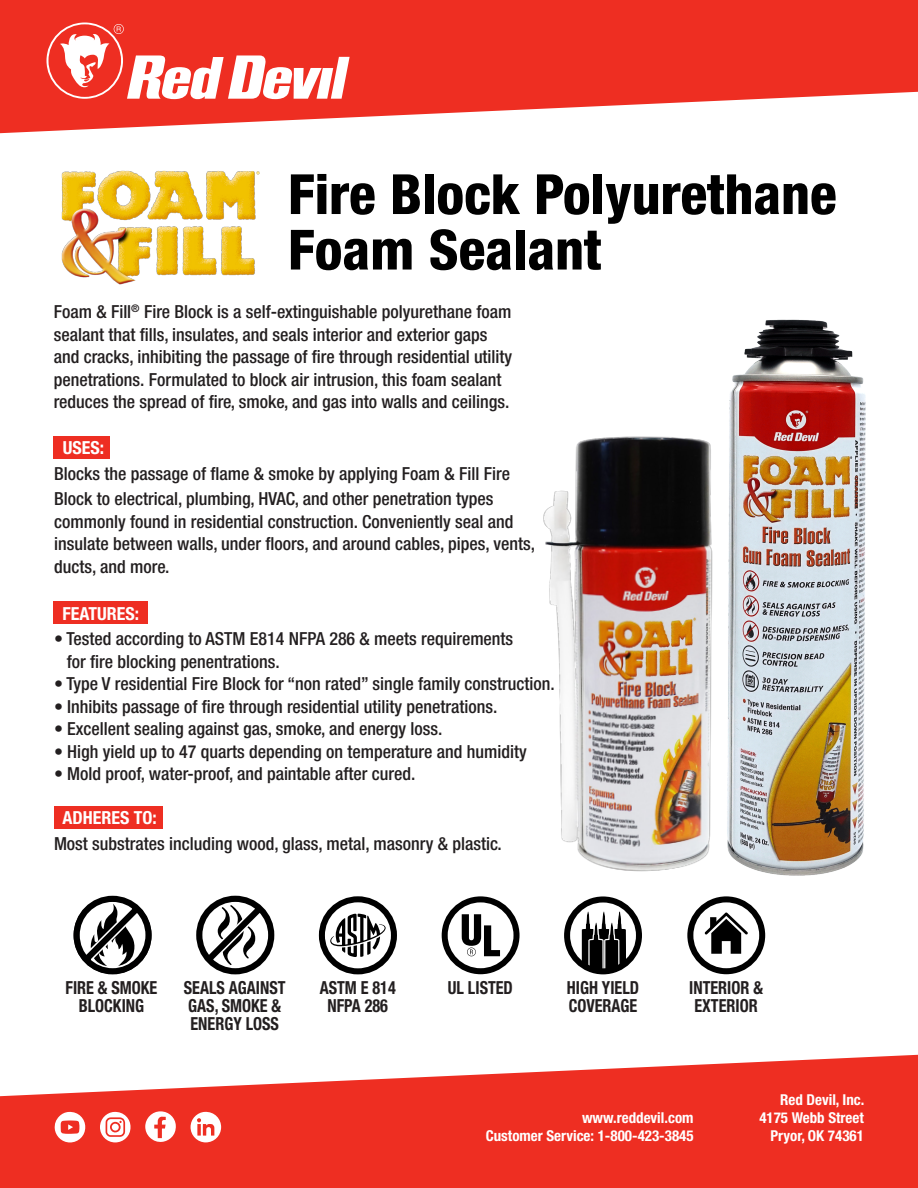
<style>
.page{position:relative;width:918px;height:1188px;background:#fff}
.page>*{position:absolute;margin:0;border:0;box-sizing:border-box;transform-origin:0 0}
.Item__Description_Box{font:800 condensed 55.5px "Helvetica Neue LT Pro";color:#000}
.Item__Description_Box-2{font:500 condensed 18px/22.5px "Helvetica Neue LT Pro";color:#231f20}
.Item__Description_Box-3{font:700 condensed 18px/18px "Helvetica Neue LT Pro";color:#231f20;scale:.9 1}
.Item__Description_Box-4{font:700 condensed 18px "Helvetica Neue LT Pro";color:#fff}
.t1{font:700 condensed 15px "Helvetica Neue LT Pro";color:#fff}
</style>
<div class="page">
<div style="left:54px;top:436px;width:56px;height:23px;background:#ee2e22"></div>
<div style="left:54px;top:602px;width:94px;height:22px;background:#ee2e22"></div>
<svg style="left:0;top:0;width:918px;height:133px;fill:#ee2e22"></svg>
<svg style="left:46px;top:23px;width:304px;height:76px"></svg>
<svg style="left:0;top:1055px;width:918px;height:133px;fill:#ee2e22"></svg>
<div style="left:54px;top:806px;width:109px;height:22px;background:#ee2e22"></div>
<svg style="left:190px;top:1111px;width:31px;height:32px"></svg>
<svg style="left:100px;top:1111px;width:31px;height:32px"></svg>
<div style="left:112px;top:1124px;width:7px;height:7px;background:#fff;border-radius:50%"></div>
<svg style="left:145px;top:1111px;width:31px;height:31px"></svg>
<svg style="left:54px;top:1111px;width:31px;height:32px"></svg>
<img style="left:61px;top:170px;width:199px;height:115px">
<svg style="left:564px;top:927px;width:78px;height:47px"></svg>
<img style="left:727px;top:319px;width:139px;height:557px">
<img style="left:543px;top:436px;width:170px;height:491px">
<svg style="left:73px;top:895px;width:79px;height:80px"></svg>
<svg style="left:196px;top:895px;width:79px;height:80px"></svg>
<svg style="left:322px;top:900px;width:70px;height:70px"></svg>
<div style="left:319px;top:896px;width:78px;height:78px;border:6px solid #000;border-radius:50%"></div>
<svg style="left:330px;top:914px;width:56px;height:43px"></svg>
<svg style="left:687px;top:896px;width:78px;height:78px"></svg>
<svg style="left:442px;top:896px;width:78px;height:78px"></svg>
<p class="Item__Description_Box" style="left:288px;top:160px;width:550px">Fire Block Polyurethane</p>
<p class="Item__Description_Box" style="left:288px;top:215px;width:315px">Foam Sealant</p>
<p class="Item__Description_Box-2" style="left:54px;top:301px;width:460px">Foam &amp; Fill<sup>®</sup> Fire Block is a self-extinguishable polyurethane foam sealant that fills, insulates, and seals interior and exterior gaps and cracks, inhibiting the passage of fire through residential utility penetrations. Formulated to block air intrusion, this foam sealant reduces the spread of fire, smoke, and gas into walls and ceilings.</p>
<p class="Item__Description_Box-4" style="left:63px;top:437px;width:43px">USES:</p>
<p class="Item__Description_Box-2" style="left:54px;top:461px;width:457px;line-height:25.5px">Blocks the passage of flame &amp; smoke by applying Foam &amp; Fill Fire<br>Block to electrical, plumbing, HVAC, and other penetration types</p>
<p class="Item__Description_Box-2" style="left:54px;top:510px;width:482px">commonly found in residential construction. Conveniently seal and insulate between walls, under floors, and around cables, pipes, vents, ducts, and more.</p>
<p class="Item__Description_Box-4" style="left:63px;top:602px;width:78px">FEATURES:</p>
<p class="Item__Description_Box-2" style="left:54px;top:627px;width:461px">• Tested according to ASTM E814 NFPA 286 &amp; meets requirements</p>
<p class="Item__Description_Box-2" style="left:67px;top:650px;width:214px">for fire blocking penentrations.</p>
<p class="Item__Description_Box-2" style="left:54px;top:672px;width:502px">• Type V residential Fire Block for “non rated” single family construction.</p>
<p class="Item__Description_Box-2" style="left:54px;top:695px;width:445px">• Inhibits passage of fire through residential utility penetrations.</p>
<p class="Item__Description_Box-2" style="left:54px;top:717px;width:390px">• Excellent sealing against gas, smoke, and energy loss.</p>
<p class="Item__Description_Box-2" style="left:54px;top:740px;width:474px">• High yield up to 47 quarts depending on temperature and humidity</p>
<p class="Item__Description_Box-2" style="left:54px;top:762px;width:363px">• Mold proof, water-proof, and paintable after cured.</p>
<p class="Item__Description_Box-4" style="left:63px;top:807px;width:96px">ADHERES TO:</p>
<p class="Item__Description_Box-2" style="left:54px;top:832px;width:449px">Most substrates including wood, glass, metal, masonry &amp; plastic.</p>
<p class="Item__Description_Box-3" style="left:66px;top:978px;width:103px;text-align:center">FIRE &amp; SMOKE<br>BLOCKING</p>
<p class="Item__Description_Box-3" style="left:184px;top:978px;width:114px">SEALS AGAINST<br>GAS, SMOKE &amp;<br>ENERGY LOSS</p>
<p class="Item__Description_Box-3" style="left:320px;top:978px;width:86px">ASTM E 814</p>
<p class="Item__Description_Box-3" style="left:328px;top:996px;width:69px">NFPA 286</p>
<p class="Item__Description_Box-3" style="left:448px;top:978px;width:74px">UL LISTED</p>
<p class="Item__Description_Box-3" style="left:567px;top:978px;width:82px">HIGH YIELD</p>
<p class="Item__Description_Box-3" style="left:569px;top:996px;width:78px">COVERAGE</p>
<p class="Item__Description_Box-3" style="left:689px;top:978px;width:83px">INTERIOR &amp;<br>EXTERIOR</p>
<p class="t1" style="left:582px;top:1108px;width:113px">www.reddevil.com</p>
<p class="t1" style="left:486px;top:1126px;width:209px">Customer Service: 1-800-423-3845</p>
<p class="t1" style="left:780px;top:1090px;width:86px">Red Devil, Inc.</p>
<p class="t1" style="left:759px;top:1108px;width:106px">4175 Webb Street</p>
<p class="t1" style="left:771px;top:1126px;width:95px">Pryor, OK 74361</p>
</div>
